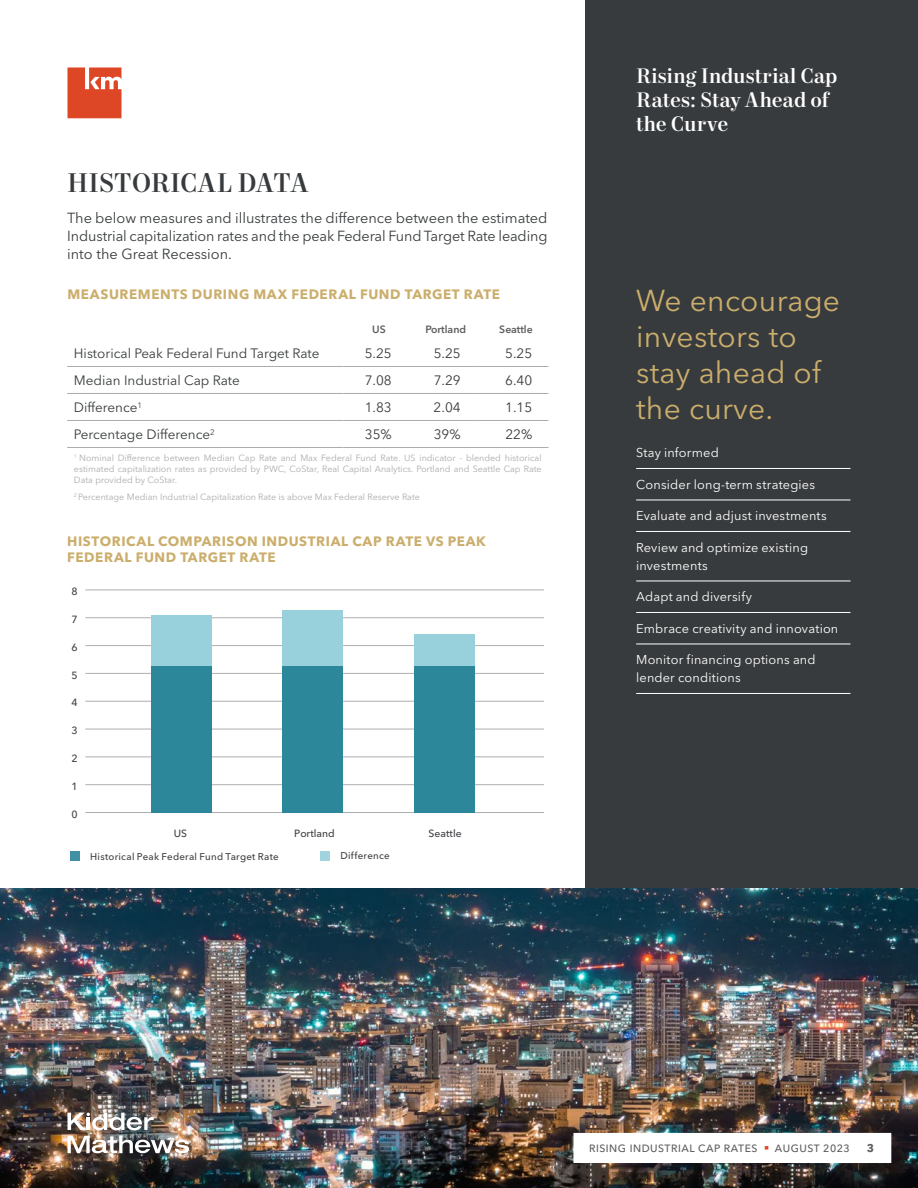
<style>
.page{position:relative;width:918px;height:1188px;background:#fff}
.page>*{position:absolute;margin:0;border:0;box-sizing:border-box;transform-origin:0 0}
.t1{font:30px/36px "Avenir Next LT Pro";letter-spacing:.01em;color:#cbae6c}
.t2{font:500 27px "Mort Modern 09";letter-spacing:-.015em;color:#383b3d}
.t3{font:500 21px/24px "Mort Modern 09";letter-spacing:.005em;color:#fff}
.t4{font:14.55px/18px "Avenir Next LT Pro";letter-spacing:-.005em;color:#383b3d;text-align:justify}
.t5{font:13.5px "Avenir Next LT Pro";color:#383b3d}
.t6{font:700 13.5px/16.5px "Avenir Next LT Pro";letter-spacing:.045em;color:#cbae6c}
.t7{font:12.75px/18px "Avenir Next LT Pro";letter-spacing:.015em;color:#fff}
.t8{font:700 11.25px "Avenir Next LT Pro";color:#5f5d5e}
.t9{font:500 10.5px "Avenir Next LT Pro";letter-spacing:.05em;color:#5f5d5e}
.t10{font:600 10.5px "Avenir Next LT Pro";color:#5f5d5e}
.t11{font:500 10.35px "Avenir Next LT Pro";color:#404145}
.t12{font:500 9.75px "Avenir Next LT Pro";letter-spacing:.02em;color:#404145}
.t13{font:9px/10.8px "Avenir Next LT Pro";color:#afabac;text-align:justify}
.s1{color:#de4726}
</style>
<div class="page">
<div style="left:585px;top:0;width:333px;height:903px;background:#383b3d"></div>
<hr style="left:67px;top:366px;width:276px;height:1px;background:#afabac">
<hr style="left:343px;top:366px;width:65px;height:1px;background:#afabac">
<hr style="left:408px;top:366px;width:69px;height:1px;background:#afabac">
<hr style="left:477px;top:366px;width:71px;height:1px;background:#afabac">
<hr style="left:67px;top:393px;width:276px;height:1px;background:#afabac">
<hr style="left:343px;top:393px;width:65px;height:1px;background:#afabac">
<hr style="left:408px;top:393px;width:69px;height:1px;background:#afabac">
<hr style="left:477px;top:393px;width:71px;height:1px;background:#afabac">
<hr style="left:67px;top:420px;width:276px;height:1px;background:#afabac">
<hr style="left:343px;top:420px;width:65px;height:1px;background:#afabac">
<hr style="left:408px;top:420px;width:69px;height:1px;background:#afabac">
<hr style="left:477px;top:420px;width:71px;height:1px;background:#afabac">
<hr style="left:67px;top:447px;width:276px;height:1px;background:#afabac">
<hr style="left:343px;top:447px;width:65px;height:1px;background:#afabac">
<hr style="left:408px;top:447px;width:69px;height:1px;background:#afabac">
<hr style="left:477px;top:447px;width:71px;height:1px;background:#afabac">
<hr style="left:636px;top:468px;width:215px;height:1px;background:#fff">
<hr style="left:636px;top:500px;width:215px;height:1px;background:#fff">
<hr style="left:636px;top:531px;width:215px;height:1px;background:#fff">
<hr style="left:636px;top:581px;width:215px;height:1px;background:#fff">
<hr style="left:636px;top:612px;width:215px;height:1px;background:#fff">
<hr style="left:636px;top:644px;width:215px;height:1px;background:#fff">
<hr style="left:636px;top:693px;width:215px;height:1px;background:#fff">
<img style="left:1px;top:889px;width:917px;height:299px">
<hr style="left:85px;top:812px;width:459px;height:1px;background:#b0adad">
<hr style="left:85px;top:784px;width:459px;height:1px;background:#b0adad">
<hr style="left:85px;top:756px;width:459px;height:1px;background:#b0adad">
<hr style="left:85px;top:729px;width:459px;height:1px;background:#b0adad">
<hr style="left:85px;top:701px;width:459px;height:1px;background:#b0adad">
<hr style="left:85px;top:673px;width:459px;height:1px;background:#b0adad">
<hr style="left:85px;top:645px;width:459px;height:1px;background:#b0adad">
<hr style="left:85px;top:617px;width:459px;height:1px;background:#b0adad">
<hr style="left:85px;top:589px;width:459px;height:1px;background:#b0adad">
<div style="left:414px;top:635px;width:61px;height:178px;background:#98d0db"></div>
<div style="left:283px;top:610px;width:60px;height:203px;background:#98d0db"></div>
<div style="left:151px;top:616px;width:61px;height:197px;background:#98d0db"></div>
<div style="left:414px;top:666px;width:61px;height:147px;background:#2d879a"></div>
<div style="left:283px;top:666px;width:60px;height:147px;background:#2d879a"></div>
<div style="left:151px;top:666px;width:61px;height:147px;background:#2d879a"></div>
<div style="left:70px;top:852px;width:10px;height:9px;background:#4092a3"></div>
<div style="left:321px;top:852px;width:9px;height:9px;background:#a1d4df"></div>
<svg style="left:67px;top:67px;width:54px;height:51px;background:#e25f42"></svg>
<img style="left:68px;top:1113px;width:121px;height:40px">
<svg style="left:573px;top:1133px;width:318px;height:30px"></svg>
<h2 class="t2" style="left:67px;top:165px;width:243px">HISTORICAL DATA</h2>
<h3 class="t4" style="left:67px;top:209px;width:482px">The below measures and illustrates the difference between the estimated Industrial capitalization rates and the peak Federal Fund Target Rate leading into the Great Recession.</h3>
<h3 class="t6" style="left:67px;top:285px;width:434px">MEASUREMENTS DURING MAX FEDERAL FUND TARGET RATE</h3>
<p class="t10" style="left:372px;top:323px;width:15px">US</p>
<p class="t10" style="left:425px;top:323px;width:42px">Portland</p>
<p class="t10" style="left:499px;top:323px;width:35px">Seattle</p>
<h3 class="t5" style="left:74px;top:345px;width:247px">Historical Peak Federal Fund Target Rate</h3>
<h3 class="t5" style="left:365px;top:345px;width:29px">5.25</h3>
<h3 class="t5" style="left:434px;top:345px;width:29px">5.25</h3>
<h3 class="t5" style="left:505px;top:345px;width:28px">5.25</h3>
<h3 class="t5" style="left:74px;top:372px;width:168px">Median Industrial Cap Rate</h3>
<h3 class="t5" style="left:365px;top:372px;width:29px">7.08</h3>
<h3 class="t5" style="left:434px;top:372px;width:29px">7.29</h3>
<h3 class="t5" style="left:505px;top:372px;width:28px">6.40</h3>
<h3 class="t5" style="left:74px;top:399px;width:70px">Difference<sup>1</sup></h3>
<h3 class="t5" style="left:365px;top:399px;width:28px">1.83</h3>
<h3 class="t5" style="left:434px;top:399px;width:29px">2.04</h3>
<h3 class="t5" style="left:505px;top:399px;width:28px">1.15</h3>
<h3 class="t5" style="left:74px;top:426px;width:142px">Percentage Difference<sup>2</sup></h3>
<h3 class="t5" style="left:365px;top:426px;width:28px">35%</h3>
<h3 class="t5" style="left:434px;top:426px;width:28px">39%</h3>
<h3 class="t5" style="left:505px;top:426px;width:28px">22%</h3>
<p class="t13" style="left:74px;top:452px;width:469px"><sup>1</sup> Nominal Difference between Median Cap Rate and Max Federal Fund Rate. US indicator - blended historical estimated capitalization rates as provided by PWC, CoStar, Real Capital Analytics. Portland and Seattle Cap Rate Data provided by CoStar.</p>
<p class="t13" style="left:74px;top:492px;width:348px"><sup>2</sup> Percentage Median Industrial Capitalization Rate is above Max Federal Reserve Rate</p>
<h3 class="t6" style="left:67px;top:533px;width:420px">HISTORICAL COMPARISON INDUSTRIAL CAP RATE VS PEAK<br>FEDERAL FUND TARGET RATE</h3>
<p class="t11" style="left:72px;top:585px;width:8px">8</p>
<p class="t11" style="left:72px;top:613px;width:8px">7</p>
<p class="t11" style="left:72px;top:641px;width:8px">6</p>
<p class="t11" style="left:72px;top:669px;width:8px">5</p>
<p class="t11" style="left:72px;top:697px;width:8px">4</p>
<p class="t11" style="left:72px;top:724px;width:8px">3</p>
<p class="t11" style="left:72px;top:752px;width:8px">2</p>
<p class="t11" style="left:72px;top:780px;width:8px">1</p>
<p class="t11" style="left:72px;top:808px;width:8px">0</p>
<p class="t11" style="left:174px;top:827px;width:15px">US</p>
<p class="t11" style="left:294px;top:827px;width:42px">Portland</p>
<p class="t11" style="left:429px;top:827px;width:34px">Seattle</p>
<p class="t12" style="left:90px;top:850px;width:190px">Historical Peak Federal Fund Target Rate</p>
<p class="t12" style="left:340px;top:850px;width:51px">Difference</p>
<h3 class="t3" style="left:636px;top:64px;width:203px">Rising Industrial Cap<br>Rates: Stay Ahead of the Curve</h3>
<h1 class="t1" style="left:636px;top:282px;width:205px">We encourage investors to stay ahead of the curve.</h1>
<h3 class="t7" style="left:636px;top:444px;width:84px">Stay informed</h3>
<h3 class="t7" style="left:636px;top:475px;width:180px">Consider long-term strategies</h3>
<h3 class="t7" style="left:636px;top:507px;width:192px">Evaluate and adjust investments</h3>
<h3 class="t7" style="left:636px;top:538px;width:173px">Review and optimize existing investments</h3>
<h3 class="t7" style="left:636px;top:588px;width:117px">Adapt and diversify</h3>
<h3 class="t7" style="left:636px;top:619px;width:204px">Embrace creativity and innovation</h3>
<h3 class="t7" style="left:636px;top:651px;width:181px">Monitor financing options and lender conditions</h3>
<p class="t9" style="left:589px;top:1142px;width:262px">RISING INDUSTRIAL CAP RATES <span class="s1">■</span> AUGUST 2023</p>
<p class="t8" style="left:867px;top:1141px;width:9px">3</p>
</div>
